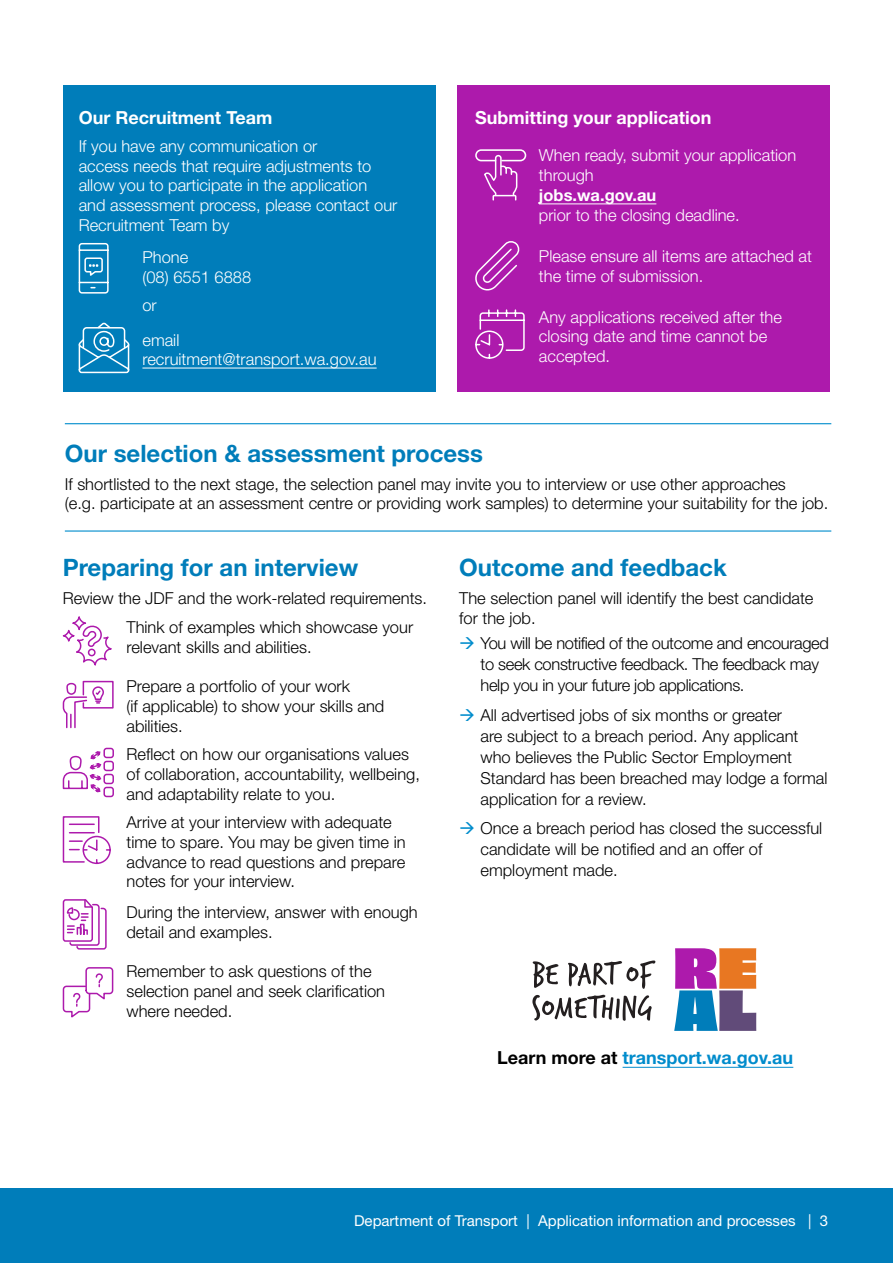
<style>
.page{position:relative;width:893px;height:1263px;background:#fff}
.page>*{position:absolute;margin:0;border:0;box-sizing:border-box;transform-origin:0 0}
.Master_palette_-_DoT_Blue_7461_H2{font:700 24px "Helvetica Neue LT Std";color:#007dba}
.Master_palette_-_DoT_Blue_7461_H3{font:700 18px "Helvetica Neue LT Std";color:#fff}
.Master_palette_-_DoT_Blue_7461_H3-2{font:700 18px "Helvetica Neue LT Std";color:#008ccc}
.Master_palette_-_DoT_Blue_7461_Body{font:300 16.5px/19.8px "Helvetica Neue LT Std";color:#000}
.Master_palette_-_DoT_Blue_7461_Bullet_1_{font:300 16.5px/21px "Helvetica Neue LT Std";color:#000}
.Master_palette_-_DoT_Blue_7461_Body-2{font:300 16.5px/19.8px "Helvetica Neue LT Std";color:#fff}
.Master_palette_-_DoT_Blue_7461_Body_whit{font:300 16.5px/19.5px "Helvetica Neue LT Std";color:#fff}
.Master_palette_-_DoT_Blue_7461_Bullet_1_-2{font:300 16.5px/21px "Helvetica Neue LT Std";letter-spacing:-.02em;color:#000}
.t1{font:15px "Helvetica Neue LT Std";color:#fff}
.s1{font-weight:700}
.s2{color:#008ccc}
.s3{color:#000}
</style>
<div class="page">
<div style="left:0;top:1188px;width:893px;height:75px;background:#007dba"></div>
<div style="left:457px;top:85px;width:372px;height:306px;background:#ad1aac"></div>
<div style="left:64px;top:85px;width:372px;height:306px;background:#007dba"></div>
<hr style="left:142px;top:368px;width:235px;height:1px;background:#fff">
<svg style="left:78px;top:242px;width:31px;height:52px"></svg>
<svg style="left:78px;top:323px;width:52px;height:102px"></svg>
<hr style="left:539px;top:203px;width:117px;height:1px;background:#fff">
<svg style="left:483px;top:154px;width:35px;height:47px"></svg>
<div style="left:475px;top:149px;width:51px;height:12px;border:2px solid #fff;border-radius:5px"></div>
<svg style="left:475px;top:241px;width:45px;height:50px"></svg>
<svg style="left:475px;top:309px;width:50px;height:50px"></svg>
<hr style="left:65px;top:423px;width:766px;height:1px;background:#008ccc">
<hr style="left:65px;top:530px;width:766px;height:2px;background:#008ccc">
<svg style="left:62px;top:616px;width:52px;height:113px"></svg>
<svg style="left:62px;top:747px;width:52px;height:51px"></svg>
<svg style="left:62px;top:816px;width:49px;height:49px"></svg>
<svg style="left:62px;top:899px;width:45px;height:51px"></svg>
<svg style="left:62px;top:967px;width:52px;height:51px"></svg>
<svg style="left:674px;top:948px;width:82px;height:83px;background:#957498"></svg>
<svg style="left:533px;top:961px;width:25px;height:27px"></svg>
<svg style="left:568px;top:960px;width:87px;height:29px"></svg>
<svg style="left:532px;top:995px;width:120px;height:26px"></svg>
<hr style="left:623px;top:1067px;width:170px;height:1px;background:#008ccc">
<h3 class="Master_palette_-_DoT_Blue_7461_H3" style="left:79px;top:107px;width:195px">Our Recruitment Team</h3>
<p class="Master_palette_-_DoT_Blue_7461_Body_whit" style="left:79px;top:137px;width:320px">If you have any communication or<br>access needs that require adjustments to allow you to participate in the application and assessment process, please contact our Recruitment Team by</p>
<p class="Master_palette_-_DoT_Blue_7461_Body-2" style="left:142px;top:247px;width:110px">Phone<br>(08) 6551 6888</p>
<p class="Master_palette_-_DoT_Blue_7461_Body-2" style="left:142px;top:295px;width:16px">or</p>
<p class="Master_palette_-_DoT_Blue_7461_Body-2" style="left:142px;top:330px;width:236px">email recruitment@transport.wa.gov.au</p>
<h3 class="Master_palette_-_DoT_Blue_7461_H3" style="left:475px;top:107px;width:238px">Submitting your application</h3>
<p class="Master_palette_-_DoT_Blue_7461_Body-2" style="left:539px;top:145px;width:259px">When ready, submit your application through<br><span class="s1">jobs.wa.gov.au<br></span>prior to the closing deadline.</p>
<p class="Master_palette_-_DoT_Blue_7461_Body-2" style="left:539px;top:246px;width:274px">Please ensure all items are attached at the time of submission.</p>
<p class="Master_palette_-_DoT_Blue_7461_Body-2" style="left:539px;top:307px;width:244px">Any applications received after the closing date and time cannot be accepted.</p>
<h2 class="Master_palette_-_DoT_Blue_7461_H2" style="left:65px;top:438px;width:420px">Our selection &amp; assessment process</h2>
<p class="Master_palette_-_DoT_Blue_7461_Body" style="left:65px;top:474px;width:765px">If shortlisted to the next stage, the selection panel may invite you to interview or use other approaches<br>(e.g. participate at an assessment centre or providing work samples) to determine your suitability for the job.</p>
<h2 class="Master_palette_-_DoT_Blue_7461_H2" style="left:63px;top:553px;width:297px">Preparing for an interview</h2>
<p class="Master_palette_-_DoT_Blue_7461_Body" style="left:63px;top:588px;width:366px">Review the JDF and the work-related requirements.</p>
<p class="Master_palette_-_DoT_Blue_7461_Body" style="left:126px;top:617px;width:288px">Think of examples which showcase your relevant skills and abilities.</p>
<p class="Master_palette_-_DoT_Blue_7461_Body" style="left:126px;top:676px;width:259px">Prepare a portfolio of your work<br>(if applicable) to show your skills and abilities.</p>
<p class="Master_palette_-_DoT_Blue_7461_Body" style="left:126px;top:744px;width:295px">Reflect on how our organisations values of collaboration, accountability, wellbeing, and adaptability relate to you.</p>
<p class="Master_palette_-_DoT_Blue_7461_Body" style="left:126px;top:812px;width:281px">Arrive at your interview with adequate time to spare. You may be given time in advance to read questions and prepare notes for your interview.</p>
<p class="Master_palette_-_DoT_Blue_7461_Body" style="left:126px;top:901px;width:293px">During the interview, answer with enough detail and examples.</p>
<p class="Master_palette_-_DoT_Blue_7461_Body" style="left:126px;top:961px;width:260px">Remember to ask questions of the selection panel and seek clarification where needed.</p>
<h2 class="Master_palette_-_DoT_Blue_7461_H2" style="left:459px;top:553px;width:269px">Outcome and feedback</h2>
<p class="Master_palette_-_DoT_Blue_7461_Body" style="left:459px;top:588px;width:356px">The selection panel will identify the best candidate for the job.</p>
<p class="Master_palette_-_DoT_Blue_7461_Bullet_1_-2" style="left:480px;top:632px;width:350px;text-indent:-21px"><span class="s2">→</span> You will be notified of the outcome and encouraged to seek constructive feedback. The feedback may help you in your future job applications.</p>
<p class="Master_palette_-_DoT_Blue_7461_Bullet_1_" style="left:480px;top:704px;width:348px;text-indent:-21px"><span class="s2">→</span> All advertised jobs of six months or greater<br>are subject to a breach period. Any applicant who believes the Public Sector Employment Standard has been breached may lodge a formal application for a review.</p>
<p class="Master_palette_-_DoT_Blue_7461_Bullet_1_" style="left:480px;top:817px;width:343px;text-indent:-21px"><span class="s2">→</span> Once a breach period has closed the successful candidate will be notified and an offer of employment made.</p>
<h3 class="Master_palette_-_DoT_Blue_7461_H3-2" style="left:497px;top:1047px;width:298px"><span class="s3">Learn more at</span> transport.wa.gov.au</h3>
<p class="t1" style="left:354px;top:1211px;width:476px">Department of Transport | Application information and processes | 3</p>
</div>
